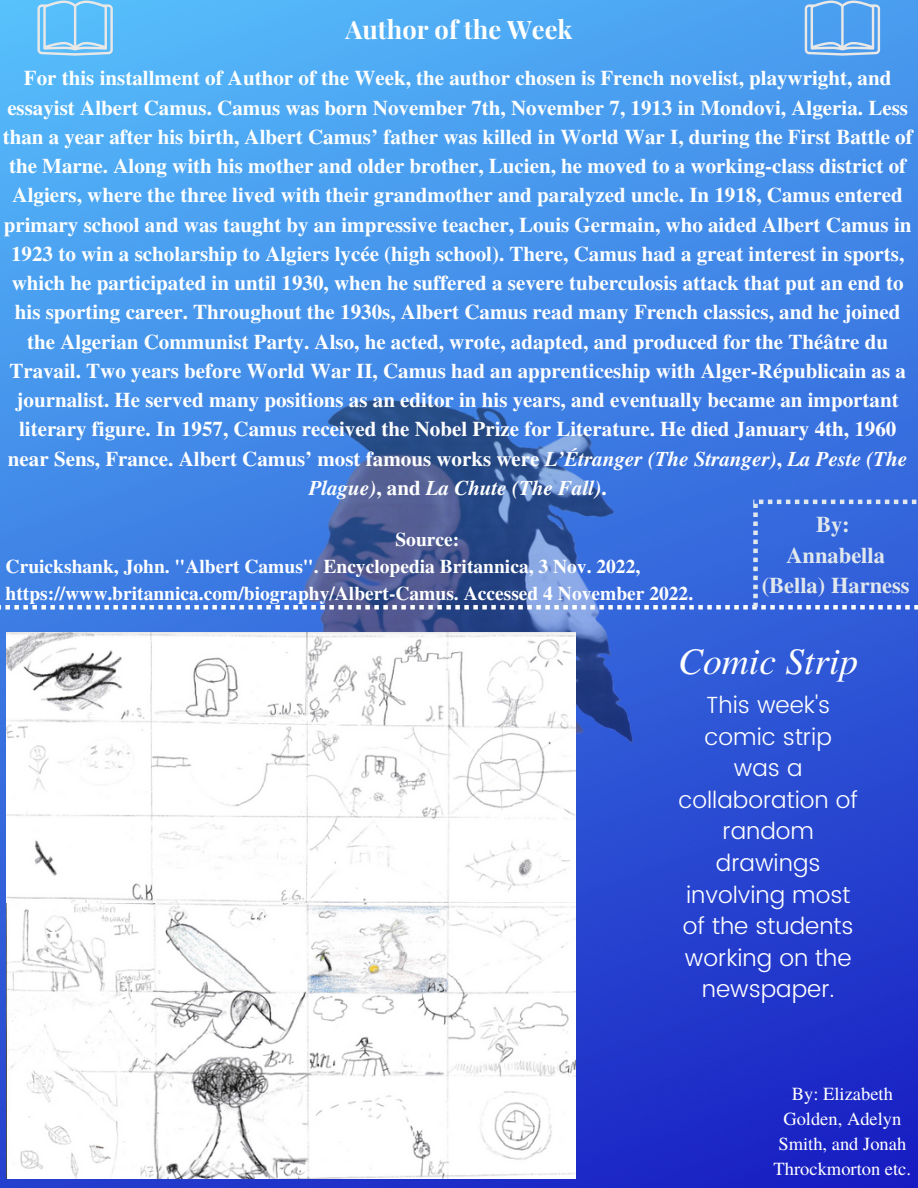
<style>
.page{position:relative;width:918px;height:1188px;background:#fff}
.page>*{position:absolute;margin:0;border:0;box-sizing:border-box;transform-origin:0 0}
.t1{font:italic 37.5px "Te X Gyre Termes";color:#fff}
.t2{font:700 25.5px "Playfair Display";color:#fff}
.t3{font:300 23.4px/31.7px "Poppins";color:#fff;text-align:center}
.t4{font:700 22.5px/30.3px "Te X Gyre Termes";color:#e1e8ed;text-align:center}
.t5{font:700 21px/29.2px "Te X Gyre Termes";color:#fff;text-align:center}
.t6{font:700 19.5px/27px "Te X Gyre Termes";color:#fff}
.t7{font:18.45px/25px "Te X Gyre Termes";color:#fff;text-align:center}
.s1{font-style:italic}
</style>
<div class="page">
<img style="left:0;top:0;width:918px;height:1188px">
<img style="left:0;top:225px;width:918px;height:702px">
<svg style="left:0;top:500px;width:918px;height:110px;background:#4170cc"></svg>
<svg style="left:37px;top:1px;width:76px;height:55px;background:#7ec8f4"></svg>
<svg style="left:805px;top:1px;width:75px;height:55px;background:#75b2ec"></svg>
<img style="left:7px;top:632px;width:569px;height:272px">
<img style="left:7px;top:904px;width:569px;height:274px">
<p class="t2" style="left:345px;top:11px;width:229px">Author of the Week</p>
<p class="t5" style="left:3px;top:63px;width:912px">For this installment of Author of the Week, the author chosen is French novelist, playwright, and essayist Albert Camus. Camus was born November 7th, November 7, 1913 in Mondovi, Algeria. Less than a year after his birth, Albert Camus’ father was killed in World War I, during the First Battle of the Marne. Along with his mother and older brother, Lucien, he moved to a working-class district of Algiers, where the three lived with their grandmother and paralyzed uncle. In 1918, Camus entered primary school and was taught by an impressive teacher, Louis Germain, who aided Albert Camus in 1923 to win a scholarship to Algiers lycée (high school). There, Camus had a great interest in sports, which he participated in until 1930, when he suffered a severe tuberculosis attack that put an end to his sporting career. Throughout the 1930s, Albert Camus read many French classics, and he joined the Algerian Communist Party. Also, he acted, wrote, adapted, and produced for the Théâtre du Travail. Two years before World War II, Camus had an apprenticeship with Alger-Républicain as a journalist. He served many positions as an editor in his years, and eventually became an important literary figure. In 1957, Camus received the Nobel Prize for Literature. He died January 4th, 1960 near Sens, France. Albert Camus’ most famous works were <span class="s1">L’Étranger (The Stranger)</span>, <span class="s1">La Peste (The Plague)</span>, and <span class="s1">La Chute (The Fall)</span>.</p>
<p class="t6" style="left:6px;top:525px;width:689px;text-indent:390px">Source:<br>Cruickshank, John. "Albert Camus". Encyclopedia Britannica, 3 Nov. 2022, https://www.britannica.com/biography/Albert-Camus. Accessed 4 November 2022.</p>
<p class="t4" style="left:762px;top:508px;width:150px">By:<br>Annabella (Bella) Harness</p>
<h1 class="t1" style="left:678px;top:634px;width:182px">Comic Strip</h1>
<p class="t3" style="left:678px;top:689px;width:181px">This week's comic strip<br>was a collaboration of random drawings involving most of the students working on the newspaper.</p>
<p class="t7" style="left:774px;top:1080px;width:139px">By: Elizabeth<br>Golden, Adelyn<br>Smith, and Jonah<br>Throckmorton etc.</p>
</div>
